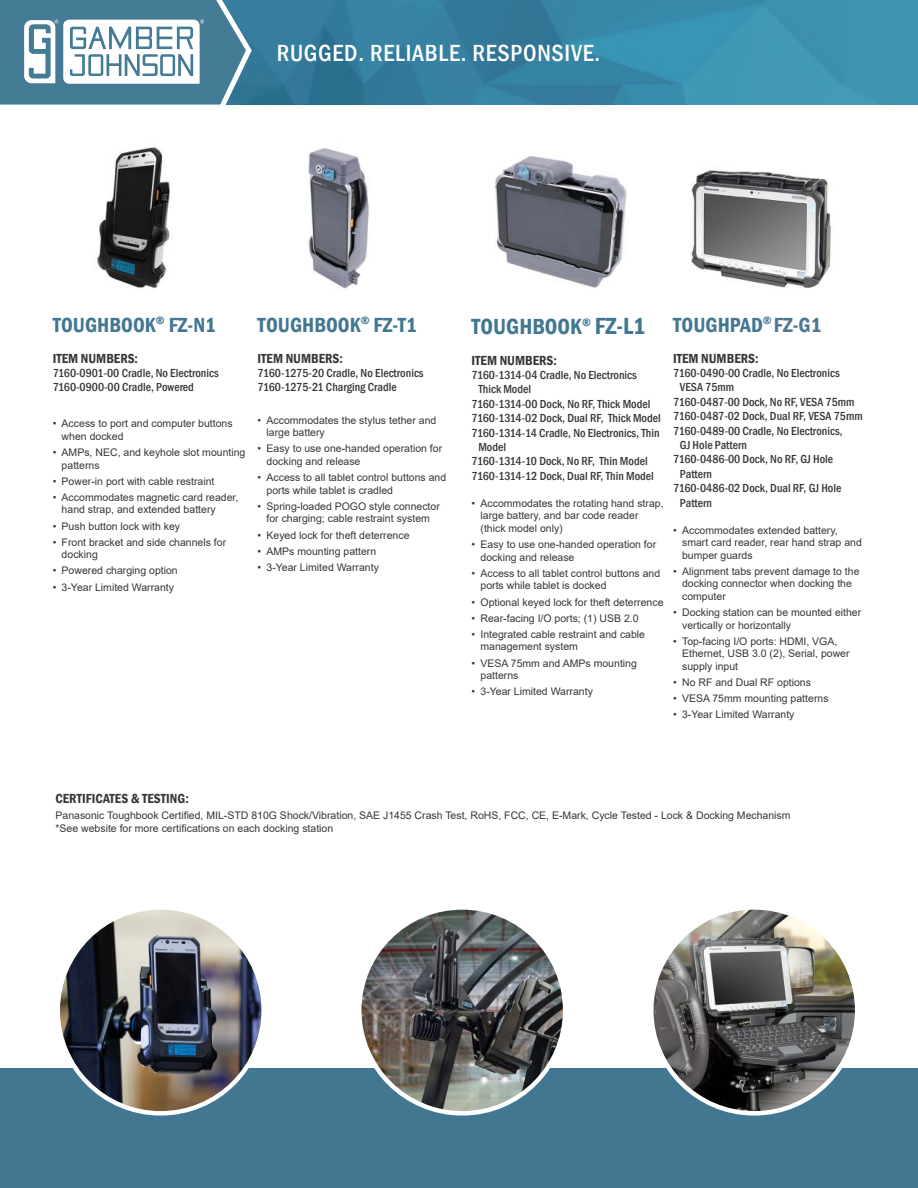
<style>
.page{position:relative;width:918px;height:1188px;background:#fff}
.page>*{position:absolute;margin:0;border:0;box-sizing:border-box;transform-origin:0 0}
.t1{font:500 condensed 24px "Franklin Gothic";letter-spacing:.03em;color:#fff}
.t2{font:600 condensed 22.5px "Franklin Gothic";color:#427791}
.t3{font:600 condensed 21px "Franklin Gothic";color:#427791}
.t4{font:600 condensed 13.5px "Franklin Gothic";color:#393535}
.t5{font:500 condensed 12px/14.4px "Franklin Gothic";color:#393535}
.t6{font:10.5px/12.6px "Arial";color:#393535}
.s1{font-size:24px}
.s2{color:#4c7891}
</style>
<div class="page">
<img style="left:252px;top:0;width:666px;height:105px">
<svg style="left:0;top:0;width:252px;height:105px"></svg>
<div style="left:0;top:1068px;width:918px;height:120px;background:#427791"></div>
<img style="left:359px;top:907px;width:206px;height:206px;border-radius:103px">
<img style="left:58px;top:907px;width:206px;height:206px;border-radius:103px">
<img style="left:651px;top:907px;width:206px;height:206px;border-radius:103px">
<img style="left:97px;top:147px;width:73px;height:142px">
<img style="left:495px;top:156px;width:132px;height:132px">
<img style="left:308px;top:148px;width:61px;height:141px">
<img style="left:691px;top:170px;width:140px;height:118px">
<h1 class="t1" style="left:277px;top:37px;width:325px">RUGGED. RELIABLE. RESPONSIVE.</h1>
<h3 class="t3" style="left:53px;top:311px;width:165px">TOUGHBOOK<sup>®</sup> FZ-N1</h3>
<p class="t4" style="left:53px;top:349px;width:87px">ITEM NUMBERS:</p>
<p class="t5" style="left:53px;top:366px;width:168px">7160-0901-00 Cradle, No Electronics<br>7160-0900-00 Cradle, Powered</p>
<p class="t6" style="left:62px;top:417px;width:173px;text-indent:-9px">• Access to port and computer buttons when docked</p>
<p class="t6" style="left:62px;top:446px;width:185px;text-indent:-9px">• AMPs, NEC, and keyhole slot mounting patterns</p>
<p class="t6" style="left:53px;top:475px;width:163px">• Power-in port with cable restraint</p>
<p class="t6" style="left:62px;top:491px;width:178px;text-indent:-9px">• Accommodates magnetic card reader, hand strap, and extended battery</p>
<p class="t6" style="left:53px;top:520px;width:129px">• Push button lock with key</p>
<p class="t6" style="left:62px;top:536px;width:166px;text-indent:-9px">• Front bracket and side channels for docking</p>
<p class="t6" style="left:53px;top:564px;width:127px">• Powered charging option</p>
<p class="t6" style="left:53px;top:580px;width:123px">• 3-Year Limited Warranty</p>
<h3 class="t3" style="left:258px;top:311px;width:161px">TOUGHBOOK<sup>®</sup> FZ-T1</h3>
<p class="t4" style="left:258px;top:349px;width:87px">ITEM NUMBERS:</p>
<p class="t5" style="left:258px;top:366px;width:167px">7160-1275-20 Cradle, No Electronics<br>7160-1275-21 Charging Cradle</p>
<p class="t6" style="left:267px;top:414px;width:171px;text-indent:-9px">• Accommodates the stylus tether and large battery</p>
<p class="t6" style="left:267px;top:442px;width:177px;text-indent:-9px">• Easy to use one-handed operation for docking and release</p>
<p class="t6" style="left:267px;top:471px;width:181px;text-indent:-9px">• Access to all tablet control buttons and ports while tablet is cradled</p>
<p class="t6" style="left:258px;top:500px;width:184px;text-align:center">• Spring-loaded POGO style connector for charging; cable restraint system</p>
<p class="t6" style="left:258px;top:529px;width:153px">• Keyed lock for theft deterrence</p>
<p class="t6" style="left:258px;top:545px;width:120px">• AMPs mounting pattern</p>
<p class="t6" style="left:258px;top:561px;width:123px">• 3-Year Limited Warranty</p>
<h2 class="t2" style="left:472px;top:312px;width:175px">TOUGHBOOK<sup>®</sup> <span class="s1">FZ-L1</span></h2>
<p class="t4" style="left:472px;top:351px;width:87px">ITEM NUMBERS:</p>
<p class="t5" style="left:472px;top:368px;width:167px">7160-1314-04 Cradle, No Electronics</p>
<p class="t5" style="left:478px;top:382px;width:54px">Thick Model</p>
<p class="t5" style="left:472px;top:397px;width:180px">7160-1314-00 Dock, No RF, Thick Model</p>
<p class="t5" style="left:472px;top:411px;width:191px">7160-1314-02 Dock, Dual RF, Thick Model</p>
<p class="t5" style="left:472px;top:425px;width:190px">7160-1314-14 Cradle, No Electronics, Thin</p>
<p class="t5" style="left:478px;top:440px;width:29px">Model</p>
<p class="t5" style="left:472px;top:454px;width:178px">7160-1314-10 Dock, No RF, Thin Model</p>
<p class="t5" style="left:472px;top:469px;width:184px">7160-1314-12 Dock, Dual RF, Thin Model</p>
<p class="t6" style="left:481px;top:497px;width:185px;text-indent:-9px">• Accommodates the rotating hand strap, large battery, and bar code reader (thick model only)</p>
<p class="t6" style="left:481px;top:538px;width:177px;text-indent:-9px">• Easy to use one-handed operation for docking and release</p>
<p class="t6" style="left:481px;top:567px;width:181px;text-indent:-9px">• Access to all tablet control buttons and ports while tablet is docked</p>
<p class="t6" style="left:472px;top:596px;width:193px">• Optional keyed lock for theft deterrence</p>
<p class="t6" style="left:472px;top:612px;width:169px">• Rear-facing I/O ports; (1) USB 2.0</p>
<p class="t6" style="left:481px;top:628px;width:166px;text-indent:-9px">• Integrated cable restraint and cable management system</p>
<p class="t6" style="left:481px;top:656px;width:158px;text-indent:-9px">• VESA 75mm and AMPs mounting patterns</p>
<p class="t6" style="left:472px;top:685px;width:123px">• 3-Year Limited Warranty</p>
<h3 class="t3" style="left:673px;top:311px;width:150px">TOUGHPAD<sup>®</sup> <span class="s2">FZ-G1</span></h3>
<p class="t4" style="left:673px;top:349px;width:87px">ITEM NUMBERS:</p>
<p class="t5" style="left:673px;top:366px;width:168px">7160-0490-00 Cradle, No Electronics</p>
<p class="t5" style="left:680px;top:380px;width:56px">VESA 75mm</p>
<p class="t5" style="left:673px;top:394px;width:183px">7160-0487-00 Dock, No RF, VESA 75mm</p>
<p class="t5" style="left:673px;top:409px;width:191px">7160-0487-02 Dock, Dual RF, VESA 75mm</p>
<p class="t5" style="left:673px;top:423px;width:171px">7160-0489-00 Cradle, No Electronics,</p>
<p class="t5" style="left:680px;top:438px;width:69px">GJ Hole Pattern</p>
<p class="t5" style="left:673px;top:452px;width:162px">7160-0486-00 Dock, No RF, GJ Hole</p>
<p class="t5" style="left:680px;top:466px;width:34px">Pattern</p>
<p class="t5" style="left:673px;top:481px;width:170px">7160-0486-02 Dock, Dual RF, GJ Hole</p>
<p class="t5" style="left:680px;top:495px;width:34px">Pattern</p>
<p class="t6" style="left:682px;top:524px;width:181px;text-indent:-9px">• Accommodates extended battery, smart card reader, rear hand strap and bumper guards</p>
<p class="t6" style="left:682px;top:565px;width:179px;text-indent:-9px">• Alignment tabs prevent damage to the docking connector when docking the computer</p>
<p class="t6" style="left:682px;top:606px;width:181px;text-indent:-9px">• Docking station can be mounted either vertically or horizontally</p>
<p class="t6" style="left:682px;top:635px;width:169px;text-indent:-9px">• Top-facing I/O ports: HDMI, VGA,<br>Ethernet, USB 3.0 (2), Serial, power supply input</p>
<p class="t6" style="left:673px;top:676px;width:139px">• No RF and Dual RF options</p>
<p class="t6" style="left:673px;top:692px;width:157px">• VESA 75mm mounting patterns</p>
<p class="t6" style="left:673px;top:708px;width:123px">• 3-Year Limited Warranty</p>
<p class="t4" style="left:56px;top:790px;width:135px">CERTIFICATES &amp; TESTING:</p>
<p class="t6" style="left:56px;top:809px;width:737px">Panasonic Toughbook Certified, MIL-STD 810G Shock/Vibration, SAE J1455 Crash Test, RoHS, FCC, CE, E-Mark, Cycle Tested - Lock &amp; Docking Mechanism *See website for more certifications on each docking station</p>
</div>
